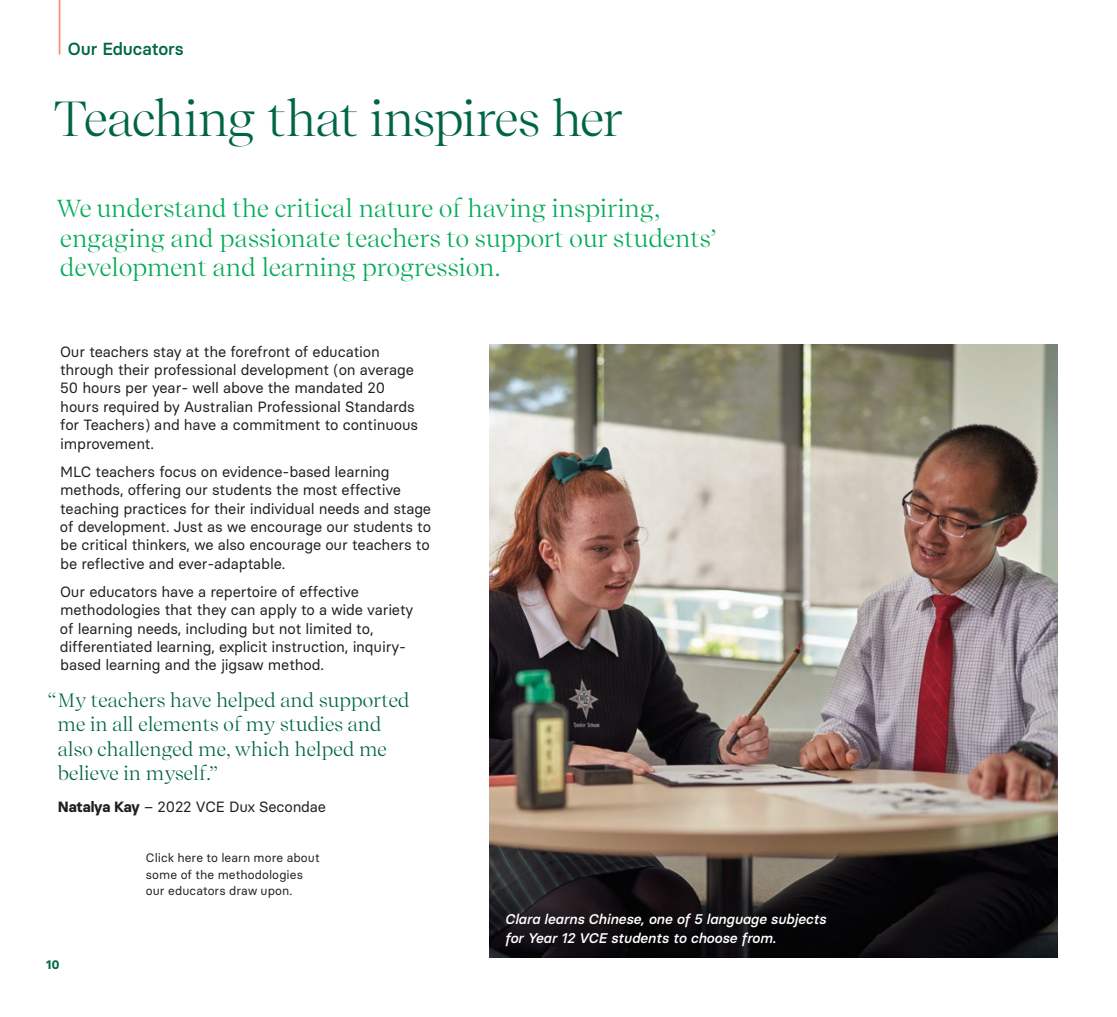
<style>
.page{position:relative;width:1117px;height:1017px;background:#fff}
.page>*{position:absolute;margin:0;border:0;box-sizing:border-box;transform-origin:0 0}
.t1{font:49px "Recife Display";letter-spacing:-.02em;color:#006548}
.t2{font:24.5px/29.8px "Recife Display";letter-spacing:.01em;color:#00ab57}
.t3{font:19.25px/24.5px "Recife Display";letter-spacing:.01em;color:#006548}
.t4{font:500 17.5px "Basier Circle";letter-spacing:-.005em;color:#006548}
.t5{font:14.88px/18.4px "Basier Circle";letter-spacing:-.01em;color:#231f20}
.t6{font:italic 500 14px/18.4px "Basier Circle";color:#fff}
.t7{font:12.25px/16.6px "Basier Circle";letter-spacing:.005em;color:#231f20}
.t8{font:700 12.25px "Basier Circle";color:#006548}
.s1{font-weight:700}
</style>
<div class="page">
<img style="left:490px;top:345px;width:567px;height:612px">
<hr style="left:59px;top:0;width:1px;height:55px;background:#f68e76">
<p class="t4" style="left:68px;top:37px;width:117px">Our Educators</p>
<h1 class="t1" style="left:54px;top:84px;width:571px">Teaching that inspires her</h1>
<h2 class="t2" style="left:56px;top:193px;width:661px">We understand the critical nature of having inspiring, engaging and passionate teachers to support our students’ development and learning progression.</h2>
<p class="t5" style="left:60px;top:342px;width:359px">Our teachers stay at the forefront of education through their professional development (on average 50 hours per year- well above the mandated 20 hours required by Australian Professional Standards for Teachers) and have a commitment to continuous improvement.</p>
<p class="t5" style="left:60px;top:462px;width:372px">MLC teachers focus on evidence-based learning methods, offering our students the most effective teaching practices for their individual needs and stage of development. Just as we encourage our students to be critical thinkers, we also encourage our teachers to be reflective and ever-adaptable.</p>
<p class="t5" style="left:60px;top:582px;width:355px">Our educators have a repertoire of effective methodologies that they can apply to a wide variety of learning needs, including but not limited to, differentiated learning, explicit instruction, inquiry&shy;based learning and the jigsaw method.</p>
<p class="t3" style="left:58px;top:687px;width:353px;text-indent:-10px">“My teachers have helped and supported me in all elements of my studies and also challenged me, which helped me believe in myself.”</p>
<p class="t5" style="left:58px;top:797px;width:270px"><span class="s1">Natalya Kay</span> – 2022 VCE Dux Secondae</p>
<p class="t7" style="left:146px;top:849px;width:175px">Click here to learn more about some of the methodologies our educators draw upon.</p>
<p class="t8" style="left:46px;top:957px;width:15px">10</p>
<p class="t6" style="left:504px;top:910px;width:322px">Clara learns Chinese, one of 5 language subjects for Year 12 VCE students to choose from.</p>
</div>
